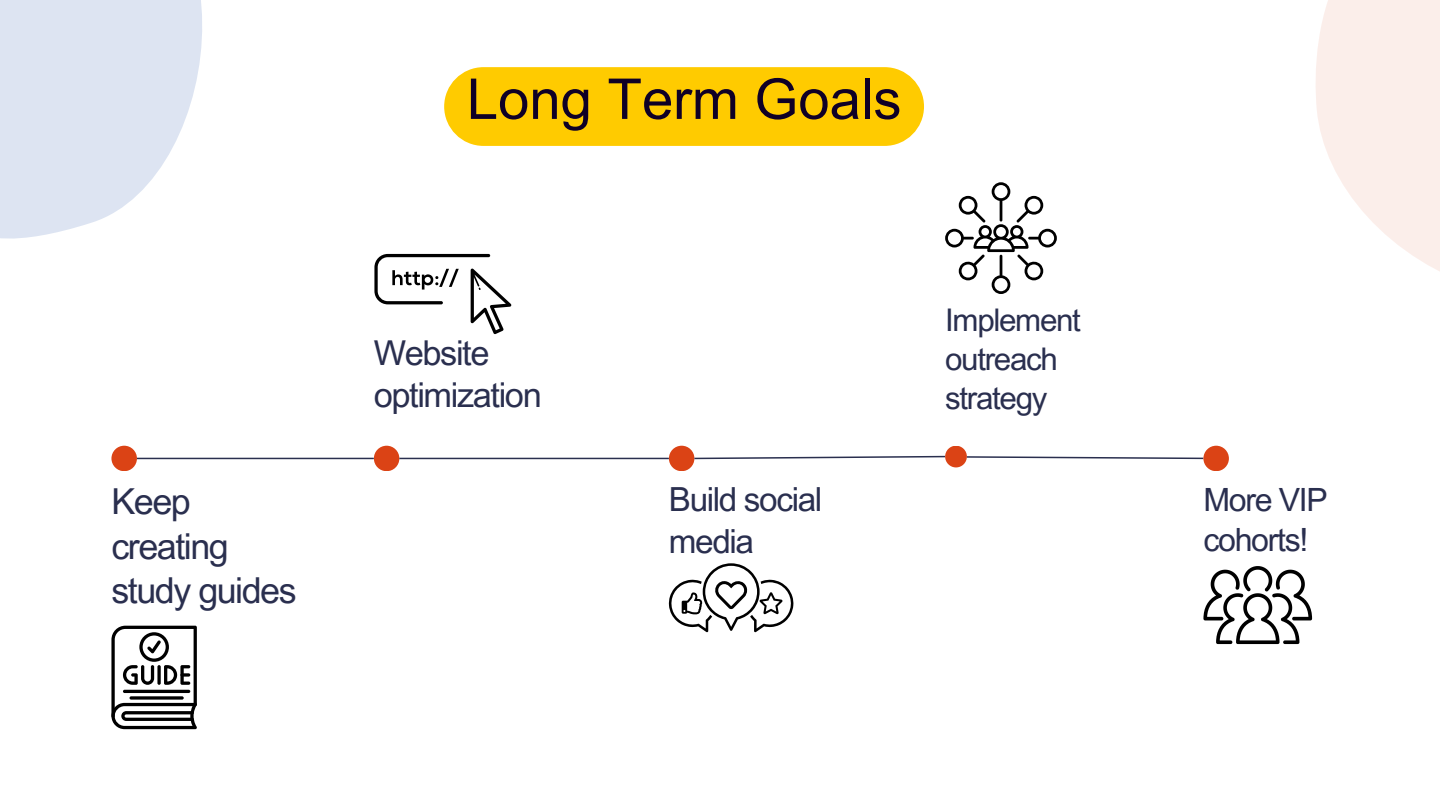
<style>
.page{position:relative;width:1440px;height:810px;background:#fff}
.page>*{position:absolute;margin:0;border:0;box-sizing:border-box;transform-origin:0 0}
.t1{font:56.3px "Arial MT Pro";color:#0f0026}
.t2{font:35.8px/44.2px "Arial MT Pro";letter-spacing:-.04em;color:#2a2f4f}
.t3{font:34.3px/42.6px "Arial MT Pro";letter-spacing:-.04em;color:#2a2f4f}
.t4{font:33.2px/41.2px "Arial MT Pro";letter-spacing:-.04em;color:#2a2f4f}
.t5{font:32px/39.8px "Arial MT Pro";letter-spacing:-.04em;color:#2a2f4f}
.t6{font:31.2px/38.8px "Arial MT Pro";letter-spacing:-.04em;color:#2a2f4f}
</style>
<div class="page">
<div style="left:111px;top:446px;width:26px;height:25px;background:#db4315;border-radius:50%"></div>
<div style="left:374px;top:446px;width:25px;height:25px;background:#db4315;border-radius:50%"></div>
<div style="left:669px;top:446px;width:25px;height:25px;background:#db4315;border-radius:50%"></div>
<hr style="left:137px;top:458px;width:237px;height:1px;background:#2a2f4f">
<hr style="left:399px;top:458px;width:270px;height:1px;background:#2a2f4f">
<svg style="left:694px;top:455px;width:251px;height:5px"></svg>
<div style="left:945px;top:446px;width:22px;height:21px;background:#db4315;border-radius:50%"></div>
<svg style="left:966px;top:455px;width:237px;height:5px"></svg>
<div style="left:1203px;top:446px;width:26px;height:25px;background:#db4315;border-radius:50%"></div>
<svg style="left:669px;top:563px;width:124px;height:69px"></svg>
<svg style="left:945px;top:182px;width:112px;height:112px"></svg>
<svg style="left:1203px;top:566px;width:109px;height:78px"></svg>
<svg style="left:374px;top:254px;width:137px;height:80px"></svg>
<svg style="left:111px;top:626px;width:86px;height:103px"></svg>
<div style="left:444px;top:67px;width:480px;height:79px;background:#ffcb00;border-radius:39px"></div>
<svg style="left:1316px;top:0;width:124px;height:271px;fill:#fbeeea"></svg>
<svg style="left:0;top:0;width:202px;height:239px;fill:#dde4f2"></svg>
<p class="t2" style="left:111px;top:484px;width:187px">Keep creating study guides</p>
<p class="t1" style="left:467px;top:78px;width:436px">Long Term Goals</p>
<h1 class="t3" style="left:374px;top:336px;width:169px">Website optimization</h1>
<p class="t4" style="left:669px;top:483px;width:155px">Build social media</p>
<h2 class="t6" style="left:945px;top:304px;width:137px">Implement outreach strategy</h2>
<p class="t5" style="left:1203px;top:484px;width:126px">More VIP cohorts!</p>
</div>
